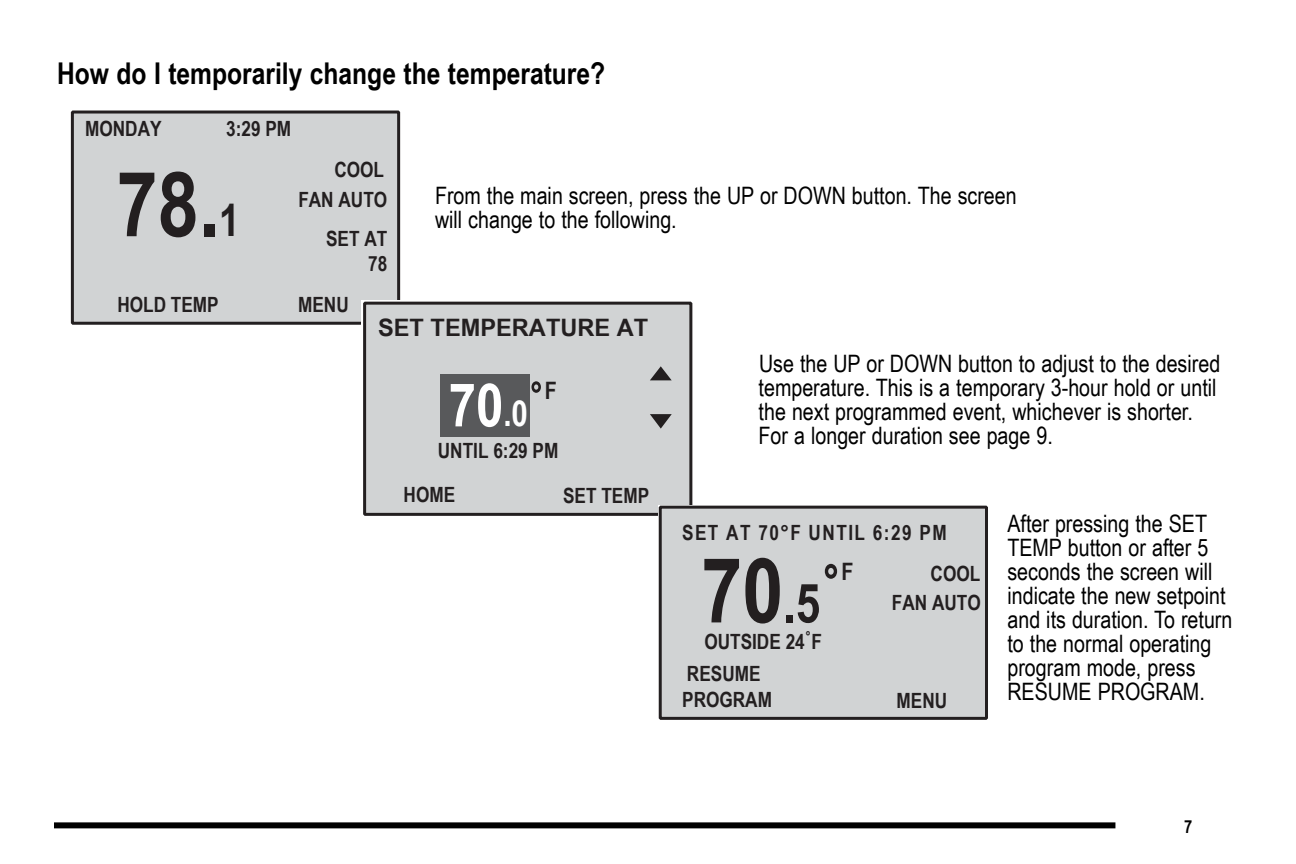
<style>
.page{position:relative;width:1296px;height:864px;background:#fff}
.page>*{position:absolute;margin:0;border:0;box-sizing:border-box;transform-origin:0 0}
.t1{font:700 90px "Arial Narrow";color:#231f20}
.t2{font:700 60px "Arial Narrow";color:#fff}
.t3{font:700 30px "Arial Narrow";color:#000}
.t4{font:24px/24px "Arial Narrow";color:#000}
.t5{font:700 24px "Arial Narrow";color:#231f20;scale:1.2 1}
.t6{font:700 24px "Arial Narrow";color:#231f20}
.t7{font:700 21px/25.5px "Arial Narrow";color:#231f20;text-align:right}
.t8{font:700 21px "Arial Narrow";letter-spacing:.07em;color:#231f20}
.t9{font:700 18px "Arial Narrow";color:#000}
.s1{font-size:45px}
.s2{font-size:36px}
.s3{color:#231f20}
.s4{font-size:54px}
.s5{font-size:78px}
.s6{font-size:24px}
</style>
<div class="page">
<div style="left:54px;top:822px;width:1061px;height:6px;background:#000"></div>
<div style="left:71px;top:111px;width:329px;height:214px;background:#d1d3d4;border:3px solid #231f20"></div>
<div style="left:362px;top:301px;width:335px;height:219px;background:#fff"></div>
<div style="left:363px;top:302px;width:329px;height:214px;background:#d1d3d4;border:3px solid #231f20"></div>
<div style="left:440px;top:374px;width:90px;height:63px;background:#58595b"></div>
<svg style="left:650px;top:414px;width:22px;height:15px"></svg>
<svg style="left:650px;top:366px;width:22px;height:14px"></svg>
<div style="left:659px;top:506px;width:329px;height:214px;background:#d1d3d4;border:3px solid #231f20"></div>
<p class="t3" style="left:57px;top:56px;width:550px">How do I temporarily change the temperature?</p>
<p class="t7" style="left:85px;top:115px;width:78px">MONDAY</p>
<p class="t7" style="left:226px;top:115px;width:67px">3:29 PM</p>
<h1 class="t1" style="left:117px;top:152px;width:125px">78.<span class="s1">1</span></h1>
<p class="t7" style="left:298px;top:154px;width:90px;line-height:30px">COOL<br>FAN AUTO</p>
<p class="t7" style="left:326px;top:226px;width:63px">SET AT<br>78</p>
<p class="t7" style="left:117px;top:292px;width:103px">HOLD TEMP</p>
<p class="t7" style="left:298px;top:292px;width:52px">MENU</p>
<p class="t4" style="left:435px;top:183px;width:583px">From the main screen, press the UP or DOWN button. The screen will change to the following.</p>
<p class="t5" style="left:378px;top:313px;width:227px">SET TEMPERATURE AT</p>
<h2 class="t2" style="left:449px;top:370px;width:97px">70<span class="s2">.0</span><span class="s3">˚</span></h2>
<p class="t6" style="left:545px;top:377px;width:14px">F</p>
<p class="t7" style="left:438px;top:437px;width:122px">UNTIL 6:29 PM</p>
<p class="t7" style="left:404px;top:482px;width:53px">HOME</p>
<p class="t7" style="left:563px;top:482px;width:88px">SET TEMP</p>
<p class="t4" style="left:759px;top:351px;width:463px">Use the UP or DOWN button to adjust to the desired temperature. This is a temporary 3-hour hold or until the next programmed event, whichever is shorter.<br>For a longer duration see page 9.</p>
<p class="t8" style="left:682px;top:520px;width:266px">SET AT 70°F UNTIL 6:29 PM</p>
<h1 class="t1" style="left:701px;top:538px;width:142px">70<span class="s4">.5</span><span class="s5">˚</span></h1>
<p class="t6" style="left:842px;top:558px;width:14px">F</p>
<p class="t7" style="left:892px;top:558px;width:90px;line-height:29.7px">COOL<br>FAN AUTO</p>
<p class="t7" style="left:704px;top:628px;width:119px">OUTSIDE 24<span class="s6">˚</span>F</p>
<p class="t7" style="left:682px;top:661px;width:91px;text-align:left">RESUME<br>PROGRAM</p>
<p class="t7" style="left:897px;top:687px;width:52px">MENU</p>
<p class="t4" style="left:1007px;top:511px;width:227px">After pressing the SET<br>TEMP button or after 5 seconds the screen will indicate the new setpoint and its duration. To return to the normal operating program mode, press<br>RESUME PROGRAM.</p>
<p class="t9" style="left:1184px;top:816px;width:10px">7</p>
</div>
